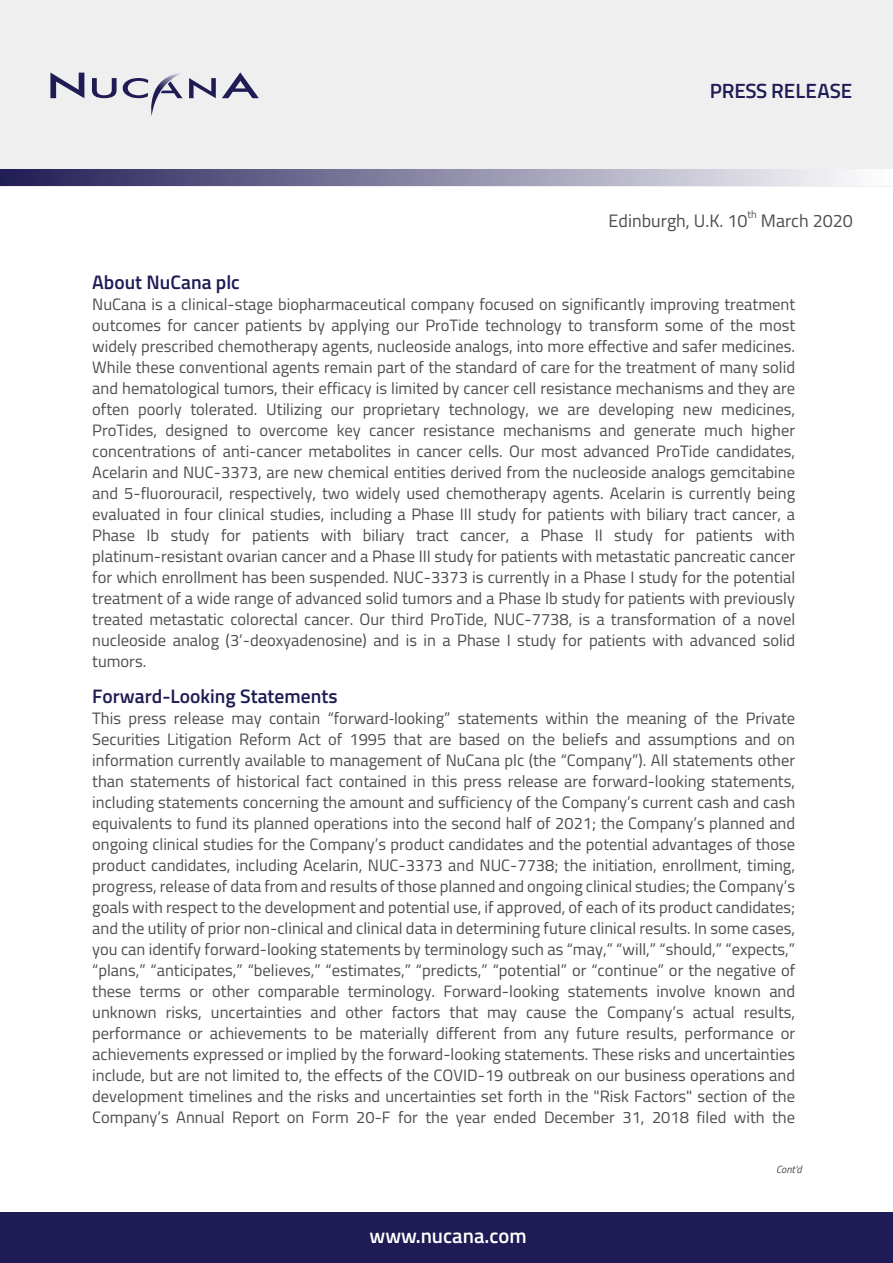
<style>
.page{position:relative;width:893px;height:1263px;background:#fff}
.page>*{position:absolute;margin:0;border:0;box-sizing:border-box;transform-origin:0 0}
.t1{font:600 20.7px "Titillium Web";color:#fff}
.t2{font:600 20.7px "Titillium Web";color:#1f1b54}
.t3{font:600 19.5px "Titillium Web";color:#1f1b54}
.t4{font:18px "Titillium Web";color:#4d4d4f}
.t5{font:16.5px/21px "Titillium Web";color:#4d4d4f;text-align:justify}
.t6{font:italic 10.5px "Titillium Web";color:#4d4d4f}
.t7{font:10.5px "Titillium Web";color:#4d4d4f}
.s1{font-family:"Myriad Pro"}
</style>
<div class="page">
<div style="left:0;top:0;width:893px;height:186px;background:#efeff0"></div>
<div style="left:0;top:1212px;width:893px;height:51px;background:#1f1b54"></div>
<div style="left:0;top:169px;width:893px;height:17px;background:linear-gradient(to right,#201c55,#fff)"></div>
<svg style="left:92px;top:78px;width:25px;height:20px"></svg>
<svg style="left:50px;top:73px;width:34px;height:25px"></svg>
<svg style="left:222px;top:72px;width:37px;height:26px"></svg>
<svg style="left:123px;top:73px;width:93px;height:43px"></svg>
<p class="t2" style="left:710px;top:76px;width:144px">PRESS RELEASE</p>
<p class="t4" style="left:609px;top:208px;width:140px">Edinburgh, U.K. 10</p>
<p class="t7" style="left:748px;top:207px;width:11px">th</p>
<p class="t4" style="left:761px;top:208px;width:94px">March 2020</p>
<p class="t3" style="left:92px;top:268px;width:149px">About NuCana plc</p>
<p class="t5" style="left:92px;top:293px;width:704px">NuCana is a clinical-stage biopharmaceutical company focused on significantly improving treatment outcomes for cancer patients by applying our ProTide technology to transform some of the most widely prescribed chemotherapy agents, nucleoside analogs, into more effective and safer medicines.<br>While these conventional agents remain part of the standard of care for the treatment of many solid and hematological tumors, their efficacy is limited by cancer cell resistance mechanisms and they are often poorly tolerated. Utilizing our proprietary technology, we are developing new medicines, ProTides, designed to overcome key cancer resistance mechanisms and generate much higher concentrations of anti-cancer metabolites in cancer cells. Our most advanced ProTide candidates, Acelarin and NUC-3373, are new chemical entities derived from the nucleoside analogs gemcitabine and 5-fluorouracil, respectively, two widely used chemotherapy agents. Acelarin is currently being evaluated in four clinical studies, including a Phase III study for patients with biliary tract cancer, a Phase Ib study for patients with biliary tract cancer, a Phase II study for patients with platinum-resistant ovarian cancer and a Phase III study for patients with metastatic pancreatic cancer for which enrollment has been suspended. NUC-3373 is currently in a Phase I study for the potential treatment of a wide range of advanced solid tumors and a Phase Ib study for patients with previously treated metastatic colorectal cancer. Our third ProTide, NUC-7738, is a transformation of a novel nucleoside analog (3’-deoxyadenosine) and is in a Phase I study for patients with advanced solid tumors.</p>
<p class="t3" style="left:92px;top:682px;width:247px">Forward-Looking Statements</p>
<p class="t5" style="left:92px;top:707px;width:704px">This press release may contain “forward<span class="s1">‐</span>looking” statements within the meaning of the Private Securities Litigation Reform Act of 1995 that are based on the beliefs and assumptions and on information currently available to management of NuCana plc (the “Company”). All statements other than statements of historical fact contained in this press release are forward-looking statements, including statements concerning the amount and sufficiency of the Company’s current cash and cash equivalents to fund its planned operations into the second half of 2021; the Company’s planned and ongoing clinical studies for the Company’s product candidates and the potential advantages of those product candidates, including Acelarin, NUC-3373 and NUC-7738; the initiation, enrollment, timing, progress, release of data from and results of those planned and ongoing clinical studies; the Company’s goals with respect to the development and potential use, if approved, of each of its product candidates; and the utility of prior non-clinical and clinical data in determining future clinical results. In some cases, you can identify forward-looking statements by terminology such as “may,” “will,” “should,” “expects,” “plans,” “anticipates,” “believes,” “estimates,” “predicts,” “potential” or “continue” or the negative of these terms or other comparable terminology. Forward-looking statements involve known and unknown risks, uncertainties and other factors that may cause the Company’s actual results, performance or achievements to be materially different from any future results, performance or achievements expressed or implied by the forward-looking statements. These risks and uncertainties include, but are not limited to, the effects of the COVID-19 outbreak on our business operations and development timelines and the risks and uncertainties set forth in the "Risk Factors" section of the Company’s Annual Report on Form 20-F for the year ended December 31, 2018 filed with the</p>
<p class="t6" style="left:776px;top:1162px;width:27px">Cont’d</p>
<p class="t1" style="left:369px;top:1220px;width:159px">www.nucana.com</p>
</div>
